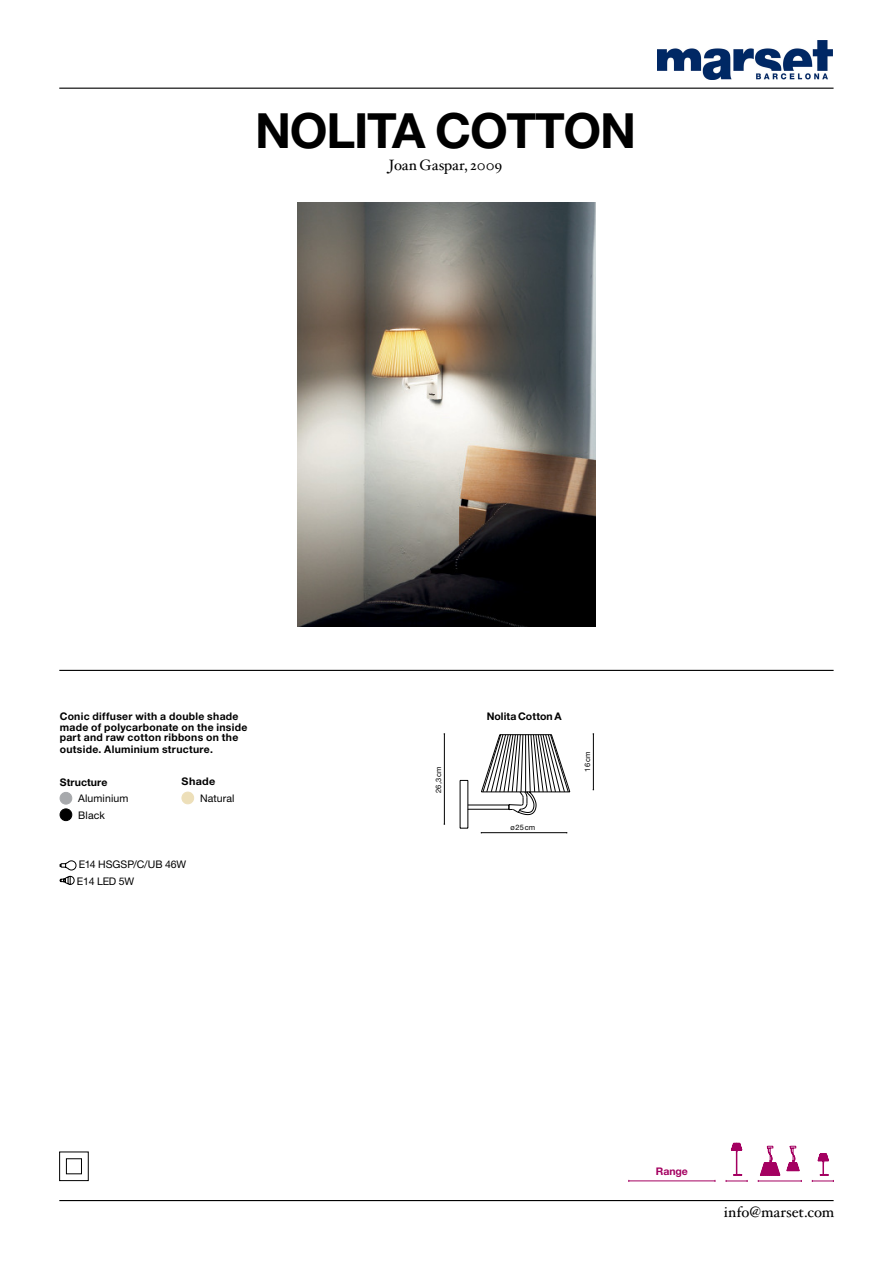
<style>
.page{position:relative;width:893px;height:1263px;background:#fff}
.page>*{position:absolute;margin:0;border:0;box-sizing:border-box;transform-origin:0 0}
.t1{font:700 48.6px "Helvetica Neue LT Std";letter-spacing:-.025em;color:#000}
.t2{font:15px "Hoefler Txt";letter-spacing:-.005em;color:#000}
.t3{font:700 10.5px/10.8px "Helvetica Neue LT Std";letter-spacing:.025em;color:#000}
.t4{font:10.5px/16.5px "Helvetica Neue LT Std";letter-spacing:-.015em;color:#000}
.t5{font:10.5px/16.5px "Helvetica Neue LT Std";letter-spacing:.01em;color:#000}
.t6{font:700 10.5px "Helvetica Neue LT Std";letter-spacing:.005em;color:#000}
.t7{font:700 10.5px "Helvetica Neue LT Std";letter-spacing:-.01em;color:#a40061}
.t8{font:7.5px "Helvetica Neue LT Std";color:#000}
</style>
<div class="page">
<hr style="left:59px;top:88px;width:774px;height:1px;background:#000">
<img style="left:657px;top:41px;width:175px;height:38px">
<hr style="left:59px;top:670px;width:774px;height:1px;background:#000">
<hr style="left:59px;top:1200px;width:774px;height:1px;background:#000">
<div style="left:60px;top:792px;width:12px;height:12px;background:#a7a9ac;border-radius:50%"></div>
<div style="left:60px;top:792px;width:12px;height:12px;border:1px solid #a7a9ac;border-radius:50%"></div>
<div style="left:60px;top:809px;width:12px;height:12px;background:#000;border-radius:50%"></div>
<div style="left:60px;top:809px;width:12px;height:12px;border:1px solid #000;border-radius:50%"></div>
<svg style="left:59px;top:860px;width:18px;height:25px"></svg>
<div style="left:182px;top:792px;width:12px;height:12px;background:#eddfb9;border-radius:50%"></div>
<div style="left:182px;top:792px;width:12px;height:12px;border:1px solid #eddfb9;border-radius:50%"></div>
<div style="left:59px;top:1152px;width:30px;height:29px;border:1px solid #000"></div>
<div style="left:66px;top:1158px;width:16px;height:16px;border:1px solid #000"></div>
<hr style="left:593px;top:734px;width:1px;height:56px;background:#000">
<hr style="left:444px;top:734px;width:1px;height:90px;background:#000">
<hr style="left:628px;top:1181px;width:87px;height:1px;background:#a40061">
<svg style="left:459px;top:734px;width:111px;height:99px"></svg>
<hr style="left:758px;top:1181px;width:43px;height:1px;background:#a40061">
<svg style="left:812px;top:1154px;width:22px;height:28px"></svg>
<svg style="left:725px;top:1143px;width:23px;height:39px"></svg>
<svg style="left:758px;top:1146px;width:22px;height:36px"></svg>
<svg style="left:786px;top:1146px;width:13px;height:25px"></svg>
<img style="left:297px;top:203px;width:298px;height:423px">
<h1 class="t1" style="left:255px;top:112px;width:382px">NOLITA COTTON</h1>
<h2 class="t2" style="left:389px;top:158px;width:115px">Joan Gaspar, 2009</h2>
<p class="t3" style="left:60px;top:712px;width:189px">Conic diffuser with a double shade made of polycarbonate on the inside part and raw cotton ribbons on the outside. Aluminium structure.</p>
<p class="t3" style="left:60px;top:777px;width:49px">Structure</p>
<p class="t5" style="left:78px;top:791px;width:52px">Aluminium<br>Black</p>
<p class="t3" style="left:182px;top:777px;width:35px">Shade</p>
<p class="t5" style="left:200px;top:791px;width:36px">Natural</p>
<p class="t4" style="left:77px;top:857px;width:111px">E14 HSGSP/C/UB 46W<br>E14 LED 5W</p>
<p class="t8" style="left:435px;top:793px;width:27px;rotate:-90deg">26,3 cm</p>
<p class="t6" style="left:486px;top:713px;width:76px">Nolita Cotton A</p>
<p class="t8" style="left:510px;top:825px;width:26px">ø 25 cm</p>
<p class="t8" style="left:584px;top:772px;width:21px;rotate:-90deg">16 cm</p>
<p class="t7" style="left:656px;top:1167px;width:33px">Range</p>
<h2 class="t2" style="left:723px;top:1205px;width:112px">info@marset.com</h2>
</div>
